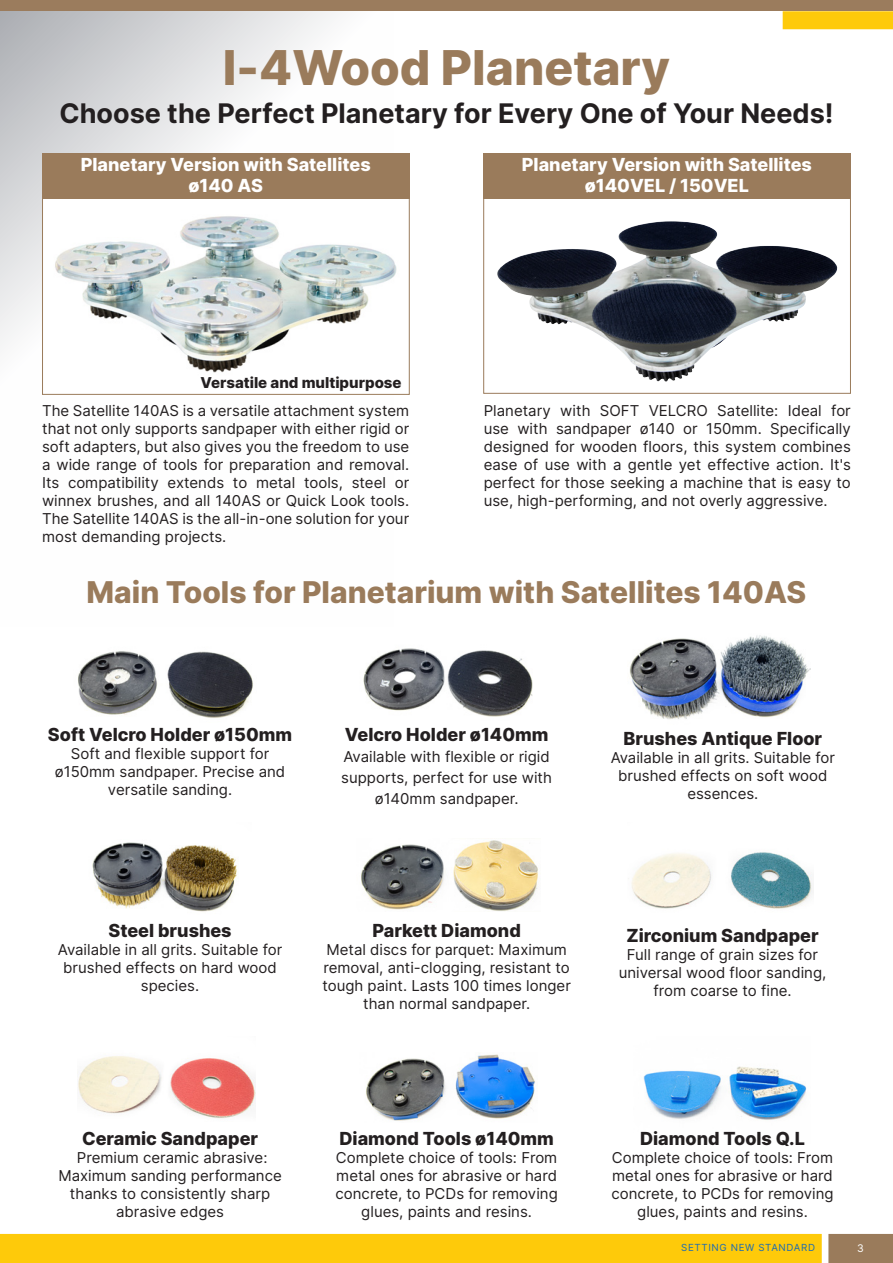
<style>
.page{position:relative;width:893px;height:1263px;background:#fff}
.page>*{position:absolute;margin:0;border:0;box-sizing:border-box;transform-origin:0 0}
.t1{font:800 48px "Inter";color:#9a7b5b}
.t2{font:800 30px "Inter";color:#9a7b5b}
.t3{font:700 27px "Inter";color:#231f20}
.t4{font:800 18px "Inter";color:#231f20}
.t5{font:800 18px "Inter";color:#fff}
.t6{font:15px/18px "Inter";color:#231f20;text-align:center}
.t7{font:800 15px "Inter";color:#231f20}
.t8{font:10.5px "Inter";color:#fff}
.t9{font:9.75px "Inter";letter-spacing:.065em;color:#1b6bb5}
</style>
<div class="page">
<svg style="left:0;top:11px;width:337px;height:335px"></svg>
<img style="left:497px;top:221px;width:341px;height:160px">
<img style="left:44px;top:199px;width:353px;height:174px">
<img style="left:78px;top:651px;width:175px;height:67px">
<img style="left:363px;top:648px;width:170px;height:69px">
<img style="left:361px;top:840px;width:177px;height:71px">
<img style="left:366px;top:1054px;width:169px;height:67px">
<img style="left:630px;top:635px;width:181px;height:84px">
<img style="left:631px;top:852px;width:181px;height:57px">
<img style="left:643px;top:1066px;width:163px;height:54px">
<img style="left:92px;top:842px;width:145px;height:70px">
<img style="left:78px;top:1056px;width:177px;height:63px">
<div style="left:42px;top:153px;width:368px;height:46px;background:#9a7b5b"></div>
<div style="left:483px;top:153px;width:368px;height:46px;background:#9a7b5b"></div>
<div style="left:0;top:0;width:893px;height:11px;background:#9b7c5d"></div>
<div style="left:783px;top:11px;width:110px;height:18px;background:#feca0a"></div>
<div style="left:828px;top:1234px;width:65px;height:29px;background:#9a7b5b"></div>
<div style="left:0;top:1234px;width:822px;height:29px;background:#feca0a"></div>
<p class="t1" style="left:223px;top:31px;width:449px">I-4Wood Planetary</p>
<p class="t3" style="left:59px;top:93px;width:776px">Choose the Perfect Planetary for Every One of Your Needs!</p>
<p class="t5" style="left:81px;top:151px;width:292px">Planetary Version with Satellites</p>
<p class="t5" style="left:188px;top:172px;width:76px">ø140 AS</p>
<p class="t7" style="left:200px;top:371px;width:203px">Versatile and multipurpose</p>
<p class="t5" style="left:522px;top:151px;width:292px">Planetary Version with Satellites</p>
<p class="t5" style="left:585px;top:172px;width:166px">ø140VEL / 150VEL</p>
<p class="t6" style="left:42px;top:401px;width:369px;text-align:justify">The Satellite 140AS is a versatile attachment system that not only supports sandpaper with either rigid or soft adapters, but also gives you the freedom to use a wide range of tools for preparation and removal.<br>Its compatibility extends to metal tools, steel or winnex brushes, and all 140AS or Quick Look tools.<br>The Satellite 140AS is the all-in-one solution for your most demanding projects.</p>
<p class="t6" style="left:484px;top:401px;width:369px;text-align:justify">Planetary with SOFT VELCRO Satellite: Ideal for use with sandpaper ø140 or 150mm. Specifically designed for wooden floors, this system combines ease of use with a gentle yet effective action. It's perfect for those seeking a machine that is easy to use, high-performing, and not overly aggressive.</p>
<p class="t2" style="left:87px;top:569px;width:721px">Main Tools for Planetarium with Satellites 140AS</p>
<p class="t4" style="left:48px;top:720px;width:246px">Soft Velcro Holder ø150mm</p>
<p class="t6" style="left:55px;top:744px;width:232px">Soft and flexible support for ø150mm sandpaper. Precise and versatile sanding.</p>
<p class="t4" style="left:345px;top:720px;width:205px">Velcro Holder ø140mm</p>
<p class="t6" style="left:341px;top:745px;width:212px;line-height:21px">Available with flexible or rigid supports, perfect for use with ø140mm sandpaper.</p>
<p class="t4" style="left:624px;top:725px;width:200px">Brushes Antique Floor</p>
<p class="t6" style="left:611px;top:748px;width:226px">Available in all grits. Suitable for brushed effects on soft wood essences.</p>
<p class="t4" style="left:109px;top:917px;width:125px">Steel brushes</p>
<p class="t6" style="left:58px;top:940px;width:226px">Available in all grits. Suitable for brushed effects on hard wood species.</p>
<p class="t4" style="left:372px;top:917px;width:150px">Parkett Diamond</p>
<p class="t6" style="left:322px;top:940px;width:250px">Metal discs for parquet: Maximum removal, anti-clogging, resistant to tough paint. Lasts 100 times longer than normal sandpaper.</p>
<p class="t4" style="left:626px;top:921px;width:194px">Zirconium Sandpaper</p>
<p class="t6" style="left:619px;top:945px;width:209px">Full range of grain sizes for universal wood floor sanding,</p>
<p class="t6" style="left:653px;top:981px;width:140px">from coarse to fine.</p>
<p class="t4" style="left:82px;top:1125px;width:178px">Ceramic Sandpaper</p>
<p class="t6" style="left:58px;top:1148px;width:225px">Premium ceramic abrasive:<br>Maximum sanding performance thanks to consistently sharp abrasive edges</p>
<p class="t4" style="left:339px;top:1125px;width:216px">Diamond Tools ø140mm</p>
<p class="t6" style="left:336px;top:1148px;width:224px">Complete choice of tools: From metal ones for abrasive or hard concrete, to PCDs for removing glues, paints and resins.</p>
<p class="t4" style="left:640px;top:1125px;width:166px">Diamond Tools Q.L</p>
<p class="t6" style="left:611px;top:1148px;width:224px">Complete choice of tools: From metal ones for abrasive or hard concrete, to PCDs for removing glues, paints and resins.</p>
<p class="t9" style="left:681px;top:1240px;width:135px">SETTING NEW STANDARD</p>
<p class="t8" style="left:857px;top:1241px;width:8px">3</p>
</div>
